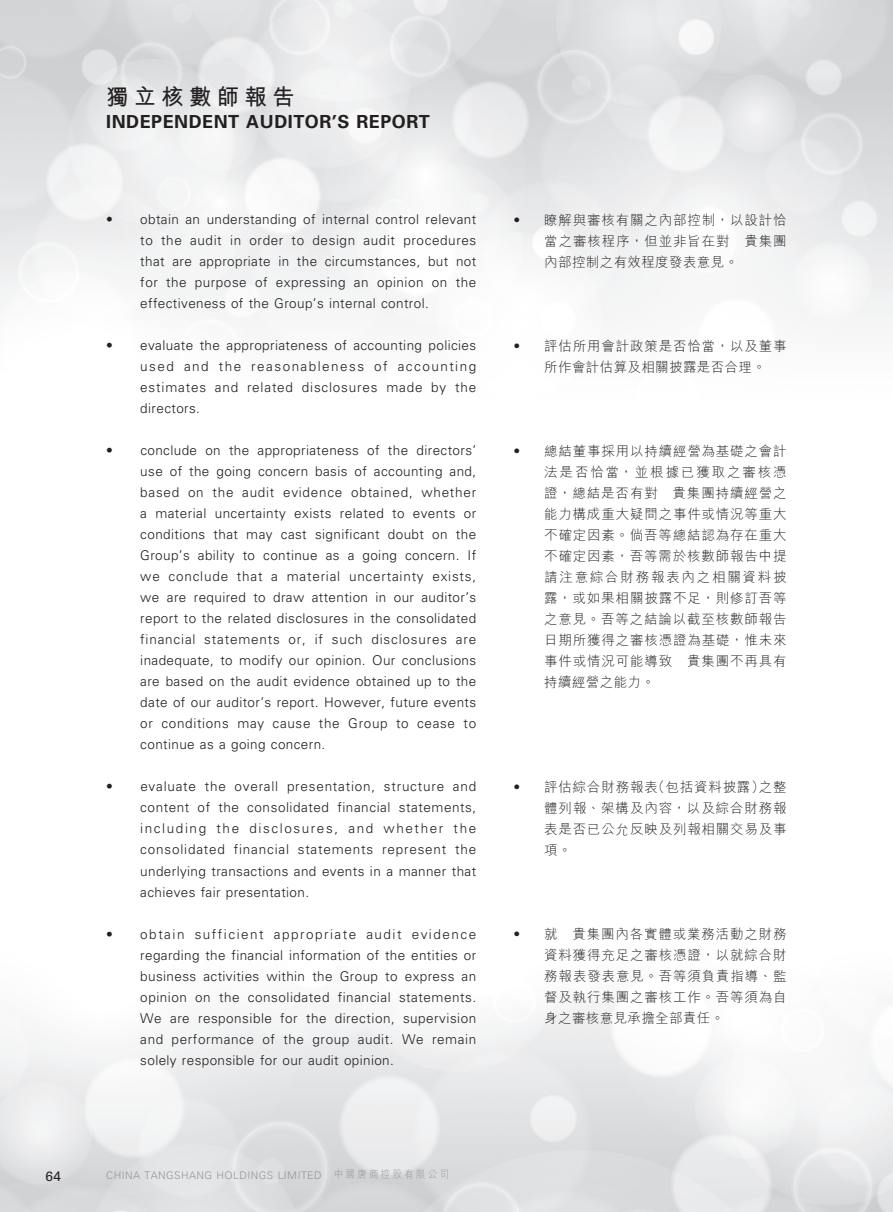
<style>
.page{position:relative;width:893px;height:1212px;background:#fff}
.page>*{position:absolute;margin:0;border:0;box-sizing:border-box;transform-origin:0 0}
.t1{font:22.5px "M Hei HK Bold E Ten B5 H";letter-spacing:.23em;color:#231f20}
.t2{font:700 18px "Univers";letter-spacing:.03em;color:#231f20}
.t3{font:300 13.5px/21px "Univers";letter-spacing:.03em;color:#231f20;text-align:justify}
.t4{font:13.5px/21px "M Hei HK Light E Ten B5 H";letter-spacing:.06em;color:#231f20;text-align:justify}
.t5{font:13.5px "Univers";color:#231f20}
.t6{font:300 10.5px "Univers";letter-spacing:.04em;color:#939598}
.s1{font-family:"M Hei HK Light E Ten B5 H";font-weight:400}
</style>
<div class="page">
<h1 class="t1" style="left:106px;top:88px;width:190px">獨立核數師報告</h1>
<h2 class="t2" style="left:106px;top:115px;width:325px">INDEPENDENT AUDITOR’S REPORT</h2>
<p class="t3" style="left:140px;top:210px;width:337px;text-indent:-34px">• obtain an understanding of internal control relevant to the audit in order to design audit procedures that are appropriate in the circumstances, but not for the purpose of expressing an opinion on the effectiveness of the Group’s internal control.</p>
<p class="t3" style="left:140px;top:336px;width:337px;text-indent:-34px">• evaluate the appropriateness of accounting policies used and the reasonableness of accounting estimates and related disclosures made by the directors.</p>
<p class="t3" style="left:140px;top:441px;width:337px;text-indent:-34px">• conclude on the appropriateness of the directors’ use of the going concern basis of accounting and, based on the audit evidence obtained, whether a material uncertainty exists related to events or conditions that may cast significant doubt on the Group’s ability to continue as a going concern. If we conclude that a material uncertainty exists, we are required to draw attention in our auditor’s report to the related disclosures in the consolidated financial statements or, if such disclosures are inadequate, to modify our opinion. Our conclusions are based on the audit evidence obtained up to the date of our auditor’s report. However, future events or conditions may cause the Group to cease to continue as a going concern.</p>
<p class="t3" style="left:140px;top:777px;width:337px;text-indent:-34px">• evaluate the overall presentation, structure and content of the consolidated financial statements, including the disclosures, and whether the consolidated financial statements represent the underlying transactions and events in a manner that achieves fair presentation.</p>
<p class="t3" style="left:140px;top:924px;width:337px;text-indent:-34px">• obtain sufficient appropriate audit evidence regarding the financial information of the entities or business activities within the Group to express an opinion on the consolidated financial statements.<br>We are responsible for the direction, supervision and performance of the group audit. We remain solely responsible for our audit opinion.</p>
<p class="t4" style="left:510px;top:211px;width:15px">‧</p>
<p class="t4" style="left:544px;top:211px;width:244px">瞭解與審核有關之內部控制，以設計恰當之審核程序，但並非旨在對 貴集團內部控制之有效程度發表意見。</p>
<p class="t4" style="left:510px;top:337px;width:15px">‧</p>
<p class="t4" style="left:544px;top:337px;width:244px">評估所用會計政策是否恰當，以及董事所作會計估算及相關披露是否合理。</p>
<p class="t4" style="left:510px;top:442px;width:15px">‧</p>
<p class="t4" style="left:544px;top:442px;width:244px">總結董事採用以持續經營為基礎之會計法是否恰當，並根據已獲取之審核憑證，總結是否有對　貴集團持續經營之能力構成重大疑問之事件或情況等重大不確定因素。倘吾等總結認為存在重大不確定因素，吾等需於核數師報告中提請注意綜合財務報表內之相關資料披露，或如果相關披露不足，則修訂吾等之意見。吾等之結論以截至核數師報告日期所獲得之審核憑證為基礎，惟未來事件或情況可能導致　貴集團不再具有持續經營之能力。</p>
<p class="t4" style="left:510px;top:779px;width:15px">‧</p>
<p class="t4" style="left:544px;top:779px;width:244px">評估綜合財務報表（包括資料披露）之整體列報、架構及內容，以及綜合財務報表是否已公允反映及列報相關交易及事項。</p>
<p class="t4" style="left:510px;top:926px;width:15px">‧</p>
<p class="t4" style="left:544px;top:926px;width:244px">就　貴集團內各實體或業務活動之財務資料獲得充足之審核憑證，以就綜合財務報表發表意見。吾等須負責指導、監督及執行集團之審核工作。吾等須為自身之審核意見承擔全部責任。</p>
<p class="t5" style="left:45px;top:1171px;width:17px">64</p>
<p class="t6" style="left:106px;top:1171px;width:344px">CHINA TANGSHANG HOLDINGS LIMITED <span class="s1">中國唐商控股有限公司</span></p>
</div>
